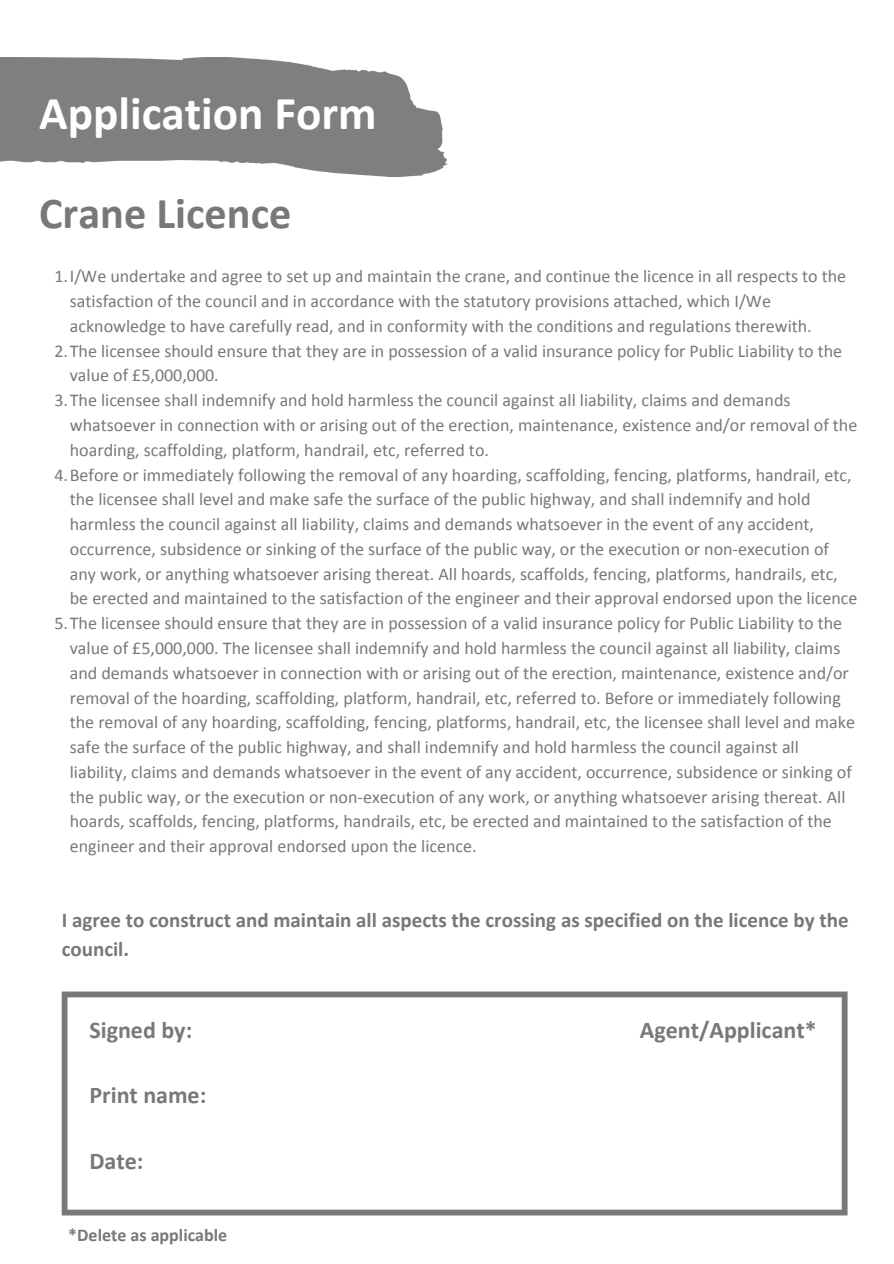
<style>
.page{position:relative;width:894px;height:1264px;background:#fff}
.page>*{position:absolute;margin:0;border:0;box-sizing:border-box;transform-origin:0 0}
.t1{font:700 47.25px "Calibri";color:#fff}
.t2{font:700 44.25px "Calibri";color:#797777}
.t3{font:700 24px "Calibri";color:#797777}
.t4{font:700 21px/29.2px "Calibri";color:#797777}
.t5{font:18px/24.8px "Calibri";color:#797777}
.t6{font:700 18px "Calibri";color:#797777}
</style>
<div class="page">
<img style="left:0;top:58px;width:447px;height:119px">
<svg style="left:62px;top:991px;width:785px;height:224px"></svg>
<p class="t1" style="left:39px;top:93px;width:339px">Application Form</p>
<p class="t2" style="left:39px;top:195px;width:254px">Crane Licence</p>
<p class="t5" style="left:70px;top:265px;width:777px;text-indent:-15px">1.I/We undertake and agree to set up and maintain the crane, and continue the licence in all respects to the satisfaction of the council and in accordance with the statutory provisions attached, which I/We acknowledge to have carefully read, and in conformity with the conditions and regulations therewith.</p>
<p class="t5" style="left:70px;top:340px;width:773px;text-indent:-15px">2.The licensee should ensure that they are in possession of a valid insurance policy for Public Liability to the value of £5,000,000.</p>
<p class="t5" style="left:70px;top:389px;width:788px;text-indent:-15px">3.The licensee shall indemnify and hold harmless the council against all liability, claims and demands whatsoever in connection with or arising out of the erection, maintenance, existence and/or removal of the hoarding, scaffolding, platform, handrail, etc, referred to.</p>
<p class="t5" style="left:70px;top:463px;width:788px;text-indent:-15px">4.Before or immediately following the removal of any hoarding, scaffolding, fencing, platforms, handrail, etc, the licensee shall level and make safe the surface of the public highway, and shall indemnify and hold harmless the council against all liability, claims and demands whatsoever in the event of any accident, occurrence, subsidence or sinking of the surface of the public way, or the execution or non-execution of any work, or anything whatsoever arising thereat. All hoards, scaffolds, fencing, platforms, handrails, etc, be erected and maintained to the satisfaction of the engineer and their approval endorsed upon the licence</p>
<p class="t5" style="left:70px;top:612px;width:786px;text-indent:-15px">5.The licensee should ensure that they are in possession of a valid insurance policy for Public Liability to the value of £5,000,000. The licensee shall indemnify and hold harmless the council against all liability, claims and demands whatsoever in connection with or arising out of the erection, maintenance, existence and/or removal of the hoarding, scaffolding, platform, handrail, etc, referred to. Before or immediately following the removal of any hoarding, scaffolding, fencing, platforms, handrail, etc, the licensee shall level and make safe the surface of the public highway, and shall indemnify and hold harmless the council against all liability, claims and demands whatsoever in the event of any accident, occurrence, subsidence or sinking of the public way, or the execution or non-execution of any work, or anything whatsoever arising thereat. All hoards, scaffolds, fencing, platforms, handrails, etc, be erected and maintained to the satisfaction of the engineer and their approval endorsed upon the licence.</p>
<p class="t4" style="left:62px;top:907px;width:788px">I agree to construct and maintain all aspects the crossing as specified on the licence by the council.</p>
<p class="t3" style="left:89px;top:1020px;width:104px">Signed by:</p>
<p class="t3" style="left:89px;top:1085px;width:118px">Print name:</p>
<p class="t3" style="left:89px;top:1150px;width:56px">Date:</p>
<p class="t6" style="left:68px;top:1227px;width:160px">*Delete as applicable</p>
<p class="t3" style="left:639px;top:1020px;width:178px">Agent/Applicant*</p>
</div>
